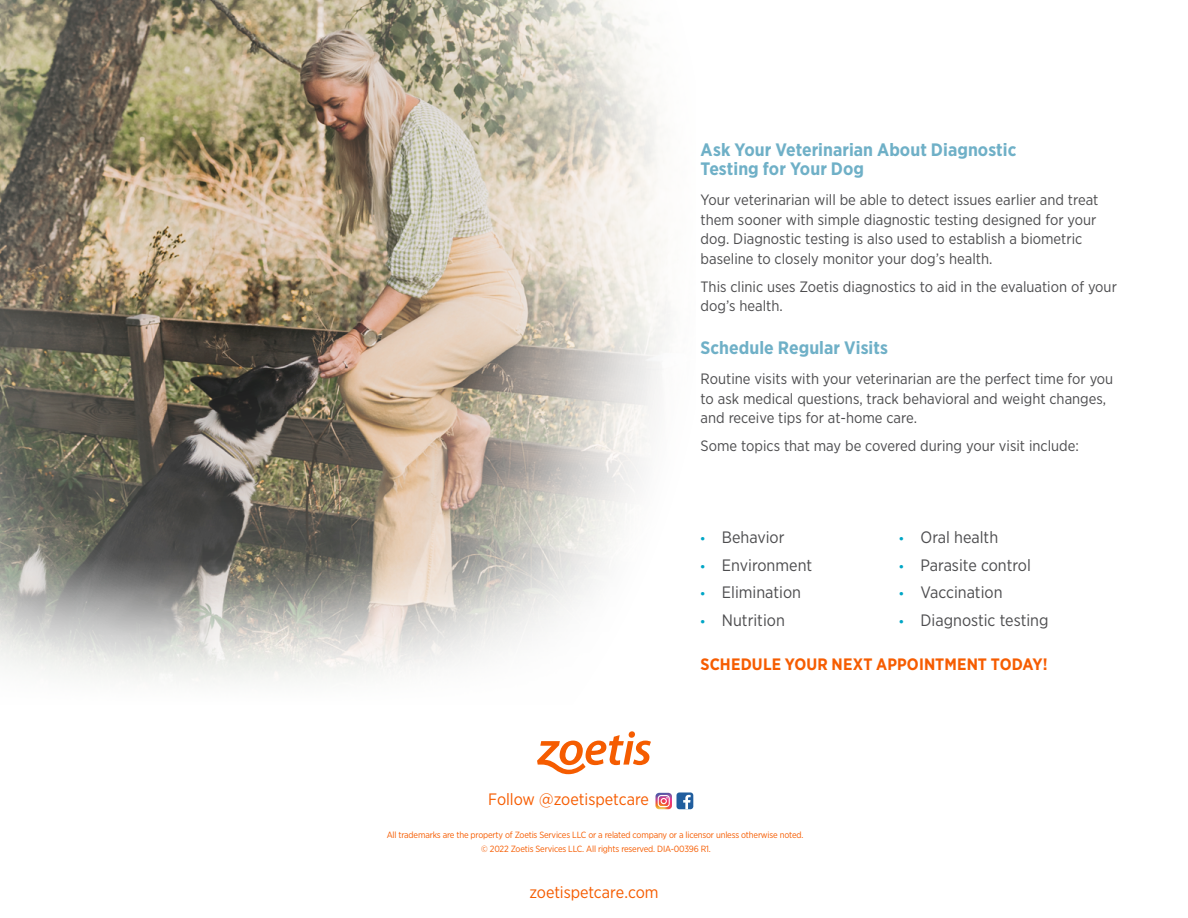
<style>
.page{position:relative;width:1188px;height:918px;background:#fff}
.page>*{position:absolute;margin:0;border:0;box-sizing:border-box;transform-origin:0 0}
.t1{font:700 18px/19.5px "Gotham Narrow";letter-spacing:.005em;color:#6fb0c7}
.t2{font:16.5px "Gotham Narrow";color:#4d4d4f}
.t3{font:700 16.5px "Gotham Narrow";letter-spacing:.01em;color:#f65c00}
.t4{font:16.5px "Gotham Narrow";color:#f65c00}
.t5{font:16.5px "Gotham Narrow";letter-spacing:-.005em;color:#f55c00}
.t6{font:15px/19.5px "Gotham Narrow";color:#4d4d4f}
.t7{font:9px/13.5px "Gotham Narrow";letter-spacing:-.02em;color:#f65c00;text-align:center}
.s1{font-family:"Myriad Pro";color:#00a6c6}
</style>
<div class="page">
<img style="left:0;top:0;width:670px;height:555px">
<svg style="left:0;top:555px;width:694px;height:255px"></svg>
<div style="left:677px;top:792px;width:16px;height:17px;background:#215e9e;border-radius:3px"></div>
<svg style="left:683px;top:795px;width:8px;height:14px"></svg>
<svg style="left:656px;top:793px;width:16px;height:16px"></svg>
<div style="left:629px;top:731px;width:6px;height:7px;background:#f55c00;border-radius:50%"></div>
<svg style="left:537px;top:735px;width:114px;height:39px"></svg>
<p class="t1" style="left:701px;top:139px;width:317px">Ask Your Veterinarian About Diagnostic<br>Testing for Your Dog</p>
<p class="t6" style="left:701px;top:190px;width:399px">Your veterinarian will be able to detect issues earlier and treat them sooner with simple diagnostic testing designed for your dog. Diagnostic testing is also used to establish a biometric baseline to closely monitor your dog’s health.</p>
<p class="t6" style="left:701px;top:276px;width:418px">This clinic uses Zoetis diagnostics to aid in the evaluation of your dog’s health.</p>
<p class="t1" style="left:701px;top:338px;width:189px">Schedule Regular Visits</p>
<p class="t6" style="left:701px;top:369px;width:414px">Routine visits with your veterinarian are the perfect time for you to ask medical questions, track behavioral and weight changes, and receive tips for at-home care.</p>
<p class="t6" style="left:701px;top:436px;width:380px">Some topics that may be covered during your visit include:</p>
<p class="t2" style="left:701px;top:527px;width:85px"><span class="s1">•</span> Behavior</p>
<p class="t2" style="left:701px;top:555px;width:113px"><span class="s1">•</span> Environment</p>
<p class="t2" style="left:701px;top:582px;width:102px"><span class="s1">•</span> Elimination</p>
<p class="t2" style="left:701px;top:610px;width:86px"><span class="s1">•</span> Nutrition</p>
<p class="t2" style="left:899px;top:527px;width:100px"><span class="s1">•</span> Oral health</p>
<p class="t2" style="left:899px;top:555px;width:133px"><span class="s1">•</span> Parasite control</p>
<p class="t2" style="left:899px;top:582px;width:105px"><span class="s1">•</span> Vaccination</p>
<p class="t2" style="left:899px;top:609px;width:151px"><span class="s1">•</span> Diagnostic testing</p>
<p class="t3" style="left:701px;top:653px;width:349px">SCHEDULE YOUR NEXT APPOINTMENT TODAY!</p>
<p class="t4" style="left:488px;top:789px;width:162px">Follow @zoetispetcare</p>
<p class="t7" style="left:387px;top:828px;width:418px">All trademarks are the property of Zoetis Services LLC or a related company or a licensor unless otherwise noted. © 2022 Zoetis Services LLC. All rights reserved. DIA-00396 R1.</p>
<p class="t5" style="left:529px;top:882px;width:131px">zoetispetcare.com</p>
</div>
